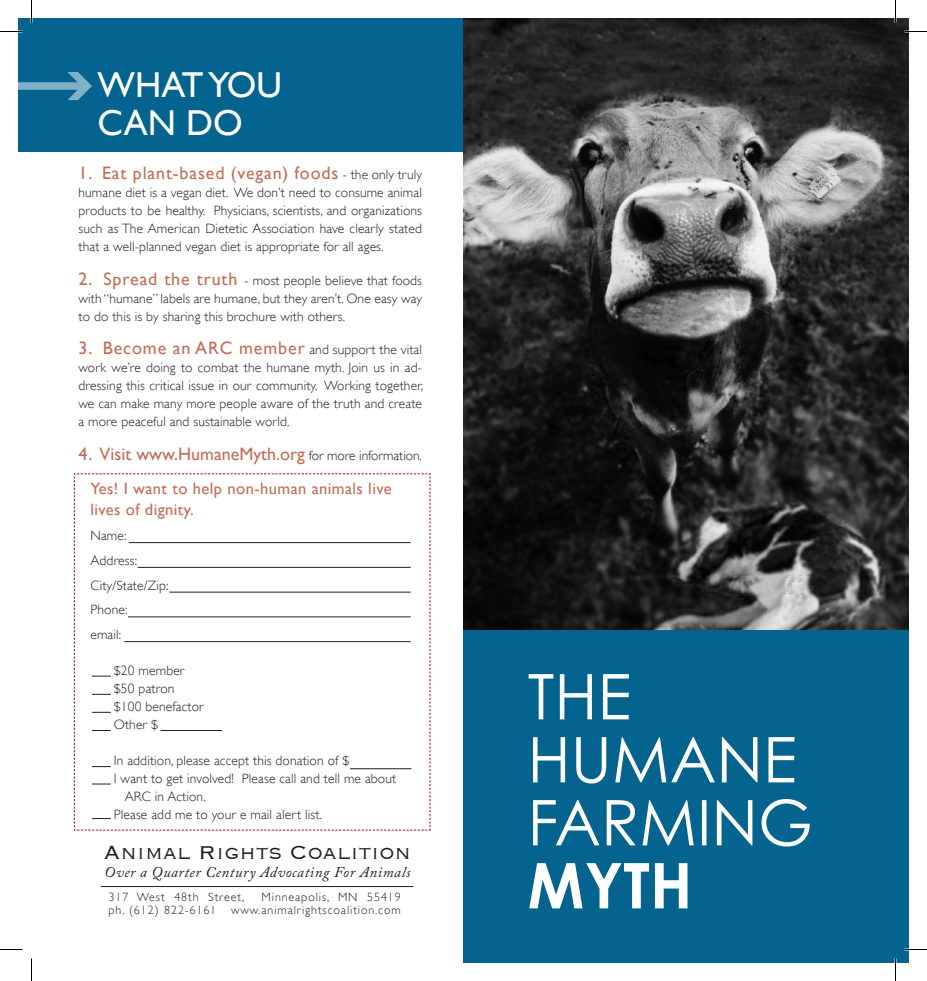
<style>
.page{position:relative;width:927px;height:981px;background:#fff}
.page>*{position:absolute;margin:0;border:0;box-sizing:border-box;transform-origin:0 0}
.t1{font:36px/37.5px "Gill Sans";color:#fff}
.t2{font:300 24.75px "Copperplate";color:#231f20}
.t3{font:18px "Gill Sans";letter-spacing:.05em;color:#c36d56}
.t4{font:18px "Gill Sans";color:#c36d56}
.t5{font:16.5px/21px "Gill Sans";letter-spacing:.025em;color:#c36d56}
.t6{font:italic 14.85px "Adobe Caslon Pro";letter-spacing:.04em;color:#231f20}
.t7{font:300 13.5px/18px "Gill Sans";letter-spacing:.01em;color:#231f20;text-align:justify}
.t8{font:300 12px "Gill Sans";letter-spacing:.075em;color:#231f20}
.s1{font-weight:300;font-size:13.5px;color:#231f20}
.s2{font-weight:400;font-size:18px;color:#c36d56}
</style>
<div class="page">
<div style="left:18px;top:18px;width:459px;height:134px;background:#04648f"></div>
<svg style="left:18px;top:72px;width:74px;height:28px"></svg>
<hr style="left:101px;top:886px;width:312px;height:1px;background:#231f20">
<svg style="left:74px;top:473px;width:357px;height:358px"></svg>
<div style="left:464px;top:574px;width:445px;height:389px;background:#04648f"></div>
<img style="left:464px;top:18px;width:445px;height:612px">
<svg style="left:529px;top:863px;width:158px;height:45px"></svg>
<svg style="left:533px;top:799px;width:277px;height:48px"></svg>
<svg style="left:533px;top:737px;width:261px;height:47px"></svg>
<svg style="left:529px;top:674px;width:100px;height:45px"></svg>
<svg style="left:0;top:31px;width:22px;height:1px"></svg>
<svg style="left:904px;top:31px;width:23px;height:1px"></svg>
<svg style="left:0;top:949px;width:22px;height:1px"></svg>
<svg style="left:904px;top:949px;width:23px;height:1px"></svg>
<svg style="left:31px;top:0;width:1px;height:22px"></svg>
<svg style="left:31px;top:958px;width:1px;height:23px"></svg>
<svg style="left:895px;top:0;width:1px;height:22px"></svg>
<svg style="left:895px;top:958px;width:1px;height:23px"></svg>
<p class="t1" style="left:98px;top:66px;width:186px">What You<br>Can Do</p>
<p class="t3" style="left:78px;top:162px;width:345px">1. Eat plant-based (vegan) foods <span class="s1">- the only truly</span></p>
<p class="t7" style="left:78px;top:183px;width:345px">humane diet is a vegan diet. We don’t need to consume animal products to be healthy. Physicians, scientists, and organizations such as The American Dietetic Association have clearly stated that a well-planned vegan diet is appropriate for all ages.</p>
<p class="t7" style="left:78px;top:271px;width:345px"><span class="s2">2. Spread the truth</span> - most people believe that foods with “humane” labels are humane, but they aren’t. One easy way to do this is by sharing this brochure with others.</p>
<p class="t3" style="left:78px;top:338px;width:345px">3. Become an ARC member <span class="s1">and support the vital</span></p>
<p class="t7" style="left:78px;top:359px;width:346px">work we’re doing to combat the humane myth. Join us in ad&shy;dressing this critical issue in our community. Working together, we can make many more people aware of the truth and create a more peaceful and sustainable world.</p>
<p class="t4" style="left:78px;top:444px;width:345px">4. Visit www.HumaneMyth.org <span class="s1">for more information.</span></p>
<p class="t5" style="left:90px;top:478px;width:303px">Yes! I want to help non-human animals live lives of dignity.</p>
<p class="t7" style="left:90px;top:527px;width:37px">Name:</p>
<p class="t7" style="left:90px;top:551px;width:48px">Address:</p>
<p class="t7" style="left:90px;top:576px;width:79px">City/State/Zip:</p>
<p class="t7" style="left:90px;top:601px;width:38px">Phone:</p>
<p class="t7" style="left:90px;top:626px;width:32px">email:</p>
<p class="t7" style="left:114px;top:662px;width:72px">$20 member</p>
<p class="t7" style="left:114px;top:680px;width:62px">$50 patron</p>
<p class="t7" style="left:114px;top:698px;width:91px">$100 benefactor</p>
<p class="t7" style="left:114px;top:716px;width:46px">Other $</p>
<p class="t7" style="left:114px;top:752px;width:237px">In addition, please accept this donation of $</p>
<p class="t7" style="left:125px;top:770px;width:273px;text-indent:-11px">I want to get involved! Please call and tell me about<br>ARC in Action.</p>
<p class="t7" style="left:114px;top:806px;width:210px">Please add me to your e mail alert list.</p>
<p class="t2" style="left:104px;top:836px;width:309px">Animal Rights Coalition</p>
<p class="t6" style="left:105px;top:863px;width:307px">Over a Quarter Century Advocating For Animals</p>
<p class="t8" style="left:109px;top:890px;width:137px">317 West 48th Street,</p>
<p class="t8" style="left:262px;top:890px;width:141px">Minneapolis, MN 55419</p>
<p class="t8" style="left:109px;top:903px;width:294px">ph. (612) 822-6161 www.animalrightscoalition.com</p>
</div>
